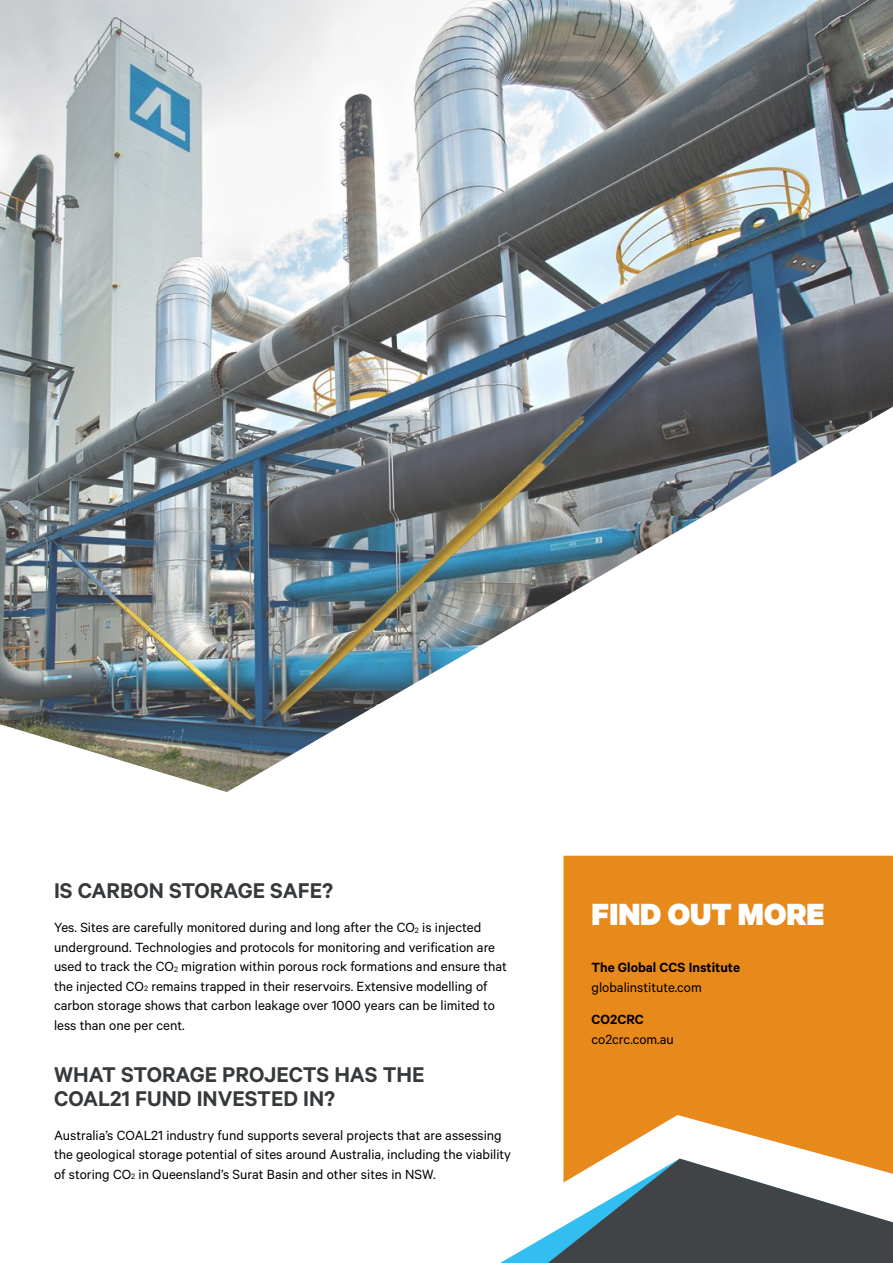
<style>
.page{position:relative;width:893px;height:1263px;background:#fff}
.page>*{position:absolute;margin:0;border:0;box-sizing:border-box;transform-origin:0 0}
.Heading_1{font:900 34.5px "Calibre";color:#fff}
.Heading_2{font:600 24px/24px "Calibre";color:#36393b}
.t1{font:15px/19.5px "Calibre";color:#000}
.t2{font:600 15px/19.5px "Calibre";color:#000}
.s1{font-size:8.7px}
.s2{font-weight:400}
.s3{font-weight:600}
</style>
<div class="page">
<div style="left:563px;top:856px;width:330px;height:302px;background:#e8891c"></div>
<svg style="left:500px;top:1235px;width:48px;height:28px"></svg>
<svg style="left:548px;top:1158px;width:345px;height:105px"></svg>
<img style="left:0;top:0;width:893px;height:792px">
<p class="Heading_2" style="left:54px;top:878px;width:281px">IS CARBON STORAGE SAFE?</p>
<p class="t1" style="left:54px;top:917px;width:454px">Yes. Sites are carefully monitored during and long after the CO<span class="s1">2</span> is injected underground. Technologies and protocols for monitoring and verification are used to track the CO<span class="s1">2</span> migration within porous rock formations and ensure that the injected CO<span class="s1">2</span> remains trapped in their reservoirs. Extensive modelling of carbon storage shows that carbon leakage over 1000 years can be limited to less than one per cent.</p>
<p class="Heading_2" style="left:54px;top:1061px;width:372px">WHAT STORAGE PROJECTS HAS THE<br>COAL21 FUND INVESTED IN?</p>
<p class="t1" style="left:54px;top:1125px;width:458px">Australia’s COAL21 industry fund supports several projects that are assessing the geological storage potential of sites around Australia, including the viability of storing CO<span class="s1">2</span> in Queensland’s Surat Basin and other sites in NSW.</p>
<p class="Heading_1" style="left:592px;top:893px;width:235px">FIND OUT MORE</p>
<p class="t2" style="left:592px;top:957px;width:150px">The Global CCS Institute <span class="s2">globalinstitute.com</span></p>
<p class="t1" style="left:592px;top:1009px;width:84px"><span class="s3">CO2CRC </span>co2crc.com.au</p>
</div>
